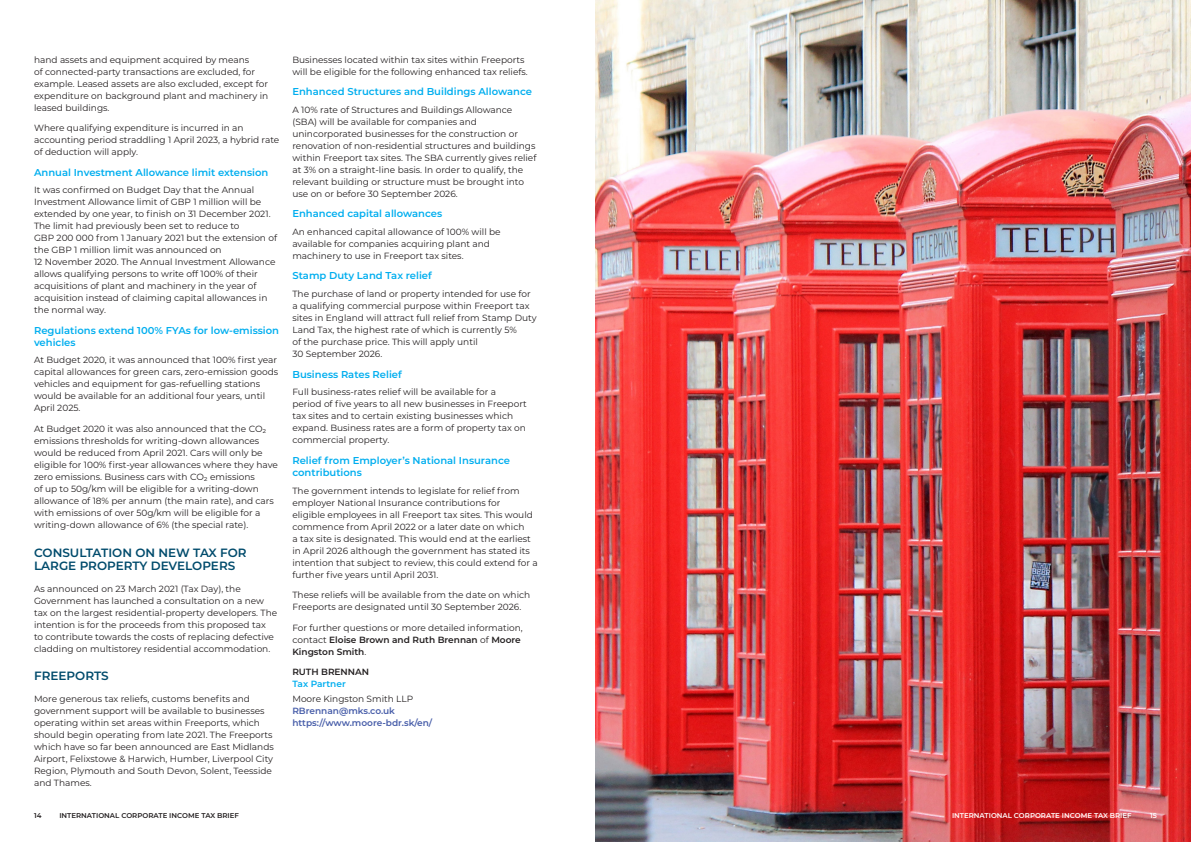
<style>
.page{position:relative;width:1191px;height:842px;background:#fff}
.page>*{position:absolute;margin:0;border:0;box-sizing:border-box;transform-origin:0 0}
.t1{font:600 12px/13px "Montserrat";color:#004b6c}
.t2{font:600 10px/12px "Montserrat";color:#00aeef}
.Body{font:9px/12px "Montserrat";color:#231f20}
.Body-2{font:600 9px "Montserrat";color:#475da9}
.Body-3{font:600 9px "Montserrat";color:#231f20}
.t3{font:600 9px "Montserrat";color:#00aeef}
.t4{font:600 7px "Montserrat";color:#231f20}
.Pagination{font:600 7px "Montserrat";color:#fff}
.s1{font-weight:600}
</style>
<div class="page">
<img style="left:595px;top:0;width:596px;height:842px">
<p class="Body" style="left:34px;top:53px;width:236px">hand assets and equipment acquired by means<br>of connected-party transactions are excluded, for example. Leased assets are also excluded, except for expenditure on background plant and machinery in leased buildings.</p>
<p class="Body" style="left:34px;top:122px;width:247px">Where qualifying expenditure is incurred in an accounting period straddling 1 April 2023, a hybrid rate of deduction will apply.</p>
<h3 class="t2" style="left:34px;top:166px;width:236px">Annual Investment Allowance limit extension</h3>
<p class="Body" style="left:34px;top:184px;width:245px">It was confirmed on Budget Day that the Annual Investment Allowance limit of GBP 1 million will be extended by one year, to finish on 31 December 2021.<br>The limit had previously been set to reduce to<br>GBP 200 000 from 1 January 2021 but the extension of the GBP 1 million limit was announced on<br>12 November 2020. The Annual Investment Allowance allows qualifying persons to write off 100% of their acquisitions of plant and machinery in the year of acquisition instead of claiming capital allowances in the normal way.</p>
<h3 class="t2" style="left:34px;top:324px;width:247px">Regulations extend 100% FYAs for low-emission vehicles</h3>
<p class="Body" style="left:34px;top:354px;width:246px">At Budget 2020, it was announced that 100% first year capital allowances for green cars, zero-emission goods vehicles and equipment for gas-refuelling stations would be available for an additional four years, until April 2025.</p>
<p class="Body" style="left:34px;top:422px;width:245px">At Budget 2020 it was also announced that the CO2 emissions thresholds for writing-down allowances would be reduced from April 2021. Cars will only be eligible for 100% first-year allowances where they have zero emissions. Business cars with CO2 emissions<br>of up to 50g/km will be eligible for a writing-down allowance of 18% per annum (the main rate), and cars with emissions of over 50g/km will be eligible for a writing-down allowance of 6% (the special rate).</p>
<h2 class="t1" style="left:34px;top:545px;width:214px">CONSULTATION ON NEW TAX FOR<br>LARGE PROPERTY DEVELOPERS</h2>
<p class="Body" style="left:34px;top:582px;width:245px">As announced on 23 March 2021 (Tax Day), the Government has launched a consultation on a new tax on the largest residential-property developers. The intention is for the proceeds from this proposed tax<br>to contribute towards the costs of replacing defective cladding on multistorey residential accommodation.</p>
<h2 class="t1" style="left:34px;top:669px;width:76px">FREEPORTS</h2>
<p class="Body" style="left:34px;top:692px;width:241px">More generous tax reliefs, customs benefits and government support will be available to businesses operating within set areas within Freeports, which should begin operating from late 2021. The Freeports which have so far been announced are East Midlands Airport, Felixstowe &amp; Harwich, Humber, Liverpool City Region, Plymouth and South Devon, Solent, Teesside and Thames.</p>
<p class="Body" style="left:292px;top:53px;width:237px">Businesses located within tax sites within Freeports will be eligible for the following enhanced tax reliefs.</p>
<h3 class="t2" style="left:292px;top:85px;width:241px">Enhanced Structures and Buildings Allowance</h3>
<p class="Body" style="left:292px;top:103px;width:245px">A 10% rate of Structures and Buildings Allowance (SBA) will be available for companies and unincorporated businesses for the construction or renovation of non-residential structures and buildings within Freeport tax sites. The SBA currently gives relief at 3% on a straight-line basis. In order to qualify, the relevant building or structure must be brought into use on or before 30 September 2026.</p>
<h3 class="t2" style="left:292px;top:207px;width:151px">Enhanced capital allowances</h3>
<p class="Body" style="left:292px;top:225px;width:210px">An enhanced capital allowance of 100% will be available for companies acquiring plant and machinery to use in Freeport tax sites.</p>
<h3 class="t2" style="left:292px;top:269px;width:141px">Stamp Duty Land Tax relief</h3>
<p class="Body" style="left:292px;top:288px;width:246px">The purchase of land or property intended for use for a qualifying commercial purpose within Freeport tax sites in England will attract full relief from Stamp Duty Land Tax, the highest rate of which is currently 5%<br>of the purchase price. This will apply until<br>30 September 2026.</p>
<h3 class="t2" style="left:292px;top:368px;width:111px">Business Rates Relief</h3>
<p class="Body" style="left:292px;top:386px;width:236px">Full business-rates relief will be available for a period of five years to all new businesses in Freeport tax sites and to certain existing businesses which expand. Business rates are a form of property tax on commercial property.</p>
<h3 class="t2" style="left:292px;top:454px;width:219px">Relief from Employer’s National Insurance contributions</h3>
<p class="Body" style="left:292px;top:484px;width:247px">The government intends to legislate for relief from employer National Insurance contributions for<br>eligible employees in all Freeport tax sites. This would commence from April 2022 or a later date on which<br>a tax site is designated. This would end at the earliest in April 2026 although the government has stated its intention that subject to review, this could extend for a further five years until April 2031.</p>
<p class="Body" style="left:292px;top:588px;width:239px">These reliefs will be available from the date on which<br>Freeports are designated until 30 September 2026.</p>
<p class="Body" style="left:292px;top:621px;width:232px">For further questions or more detailed information, contact <span class="s1">Eloise Brown and Ruth Brennan</span> of <span class="s1">Moore<br>Kingston Smith</span>.</p>
<p class="Body-3" style="left:292px;top:665px;width:78px">RUTH BRENNAN</p>
<h2 class="t3" style="left:292px;top:677px;width:55px">Tax Partner</h2>
<p class="Body" style="left:292px;top:692px;width:122px">Moore Kingston Smith LLP</p>
<p class="Body-2" style="left:292px;top:704px;width:104px">RBrennan@mks.co.uk</p>
<p class="Body-2" style="left:292px;top:716px;width:141px">https://www.moore-bdr.sk/en/</p>
<p class="t4" style="left:34px;top:810px;width:9px">14</p>
<p class="t4" style="left:59px;top:810px;width:181px">INTERNATIONAL CORPORATE INCOME TAX BRIEF</p>
<p class="Pagination" style="left:952px;top:810px;width:181px">INTERNATIONAL CORPORATE INCOME TAX BRIEF</p>
<p class="Pagination" style="left:1150px;top:810px;width:8px">15</p>
</div>
